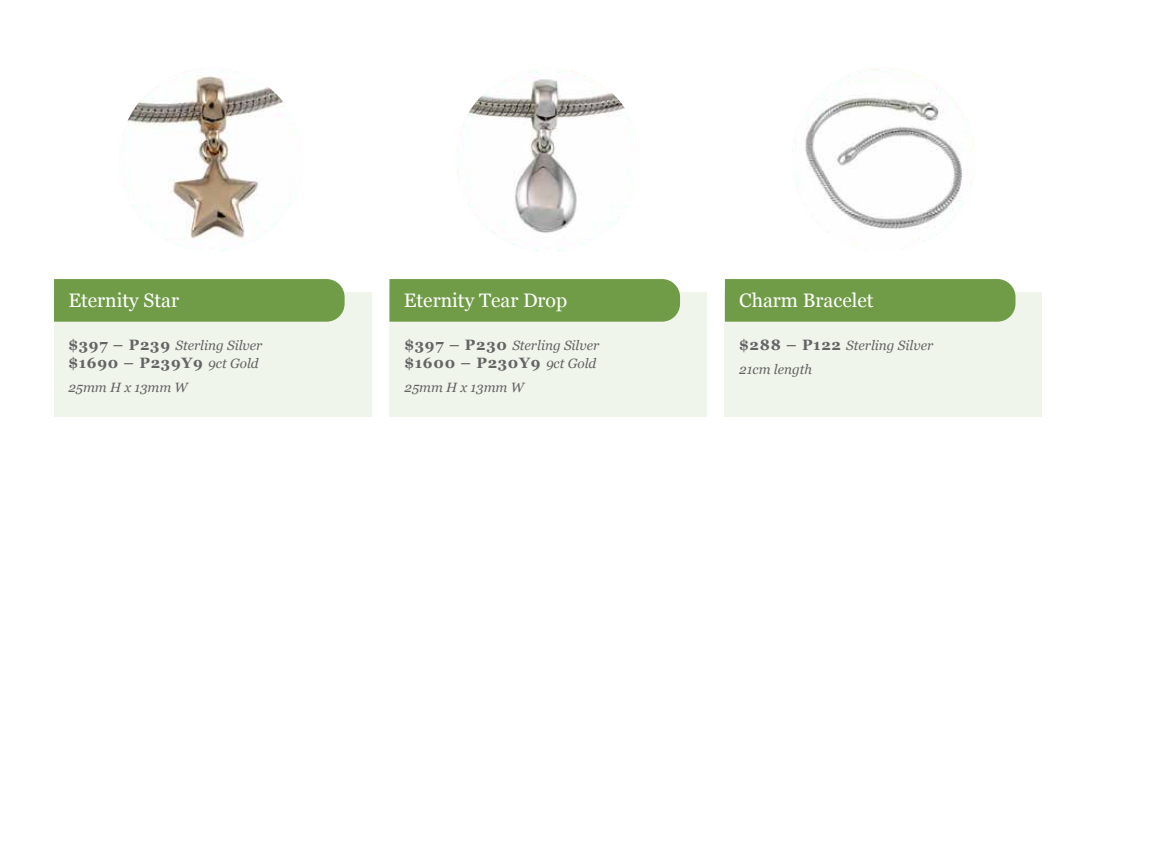
<style>
.page{position:relative;width:1170px;height:851px;background:#fff}
.page>*{position:absolute;margin:0;border:0;box-sizing:border-box;transform-origin:0 0}
.t1{font:19.5px "Georgia";color:#fff}
.t2{font:700 15px "Georgia";letter-spacing:.05em;color:#646464}
.t3{font:italic 13.5px/24.8px "Georgia";color:#646464}
.s1{font-weight:700;font-style:normal;font-size:15px}
.s2{font-weight:400;font-style:italic;font-size:13.5px}
</style>
<div class="page">
<svg style="left:54px;top:279px;width:290px;height:13px;background:#729d4a"></svg>
<svg style="left:54px;top:292px;width:317px;height:124px;background:#d4e1c8"></svg>
<div style="left:389px;top:292px;width:317px;height:125px;background:#f0f5ec"></div>
<div style="left:724px;top:292px;width:317px;height:124px;background:#f0f5ec"></div>
<div style="left:389px;top:279px;width:291px;height:42px;background:#709c47"></div>
<div style="left:724px;top:279px;width:291px;height:42px;background:#709c47"></div>
<img style="left:119px;top:67px;width:185px;height:185px;border-radius:92px">
<img style="left:455px;top:67px;width:185px;height:185px;border-radius:92px">
<img style="left:791px;top:67px;width:185px;height:185px;border-radius:92px">
<h1 class="t1" style="left:68px;top:285px;width:112px">Eternity Star</h1>
<h1 class="t1" style="left:404px;top:285px;width:165px">Eternity Tear Drop</h1>
<h1 class="t1" style="left:739px;top:285px;width:136px">Charm Bracelet</h1>
<p class="t3" style="left:68px;top:332px;width:195px"><span class="s1">$397 – P239</span> Sterling Silver</p>
<p class="t2" style="left:68px;top:351px;width:192px">$1690 – P239Y9 <span class="s2">9ct Gold</span></p>
<p class="t3" style="left:68px;top:375px;width:121px">25mm H x 13mm W</p>
<p class="t3" style="left:404px;top:332px;width:196px"><span class="s1">$397 – P230</span> Sterling Silver</p>
<p class="t2" style="left:404px;top:351px;width:193px">$1600 – P230Y9 <span class="s2">9ct Gold</span></p>
<p class="t3" style="left:404px;top:375px;width:121px">25mm H x 13mm W</p>
<p class="t3" style="left:739px;top:332px;width:195px"><span class="s1">$288 – P122</span> Sterling Silver<br>21cm length</p>
</div>
